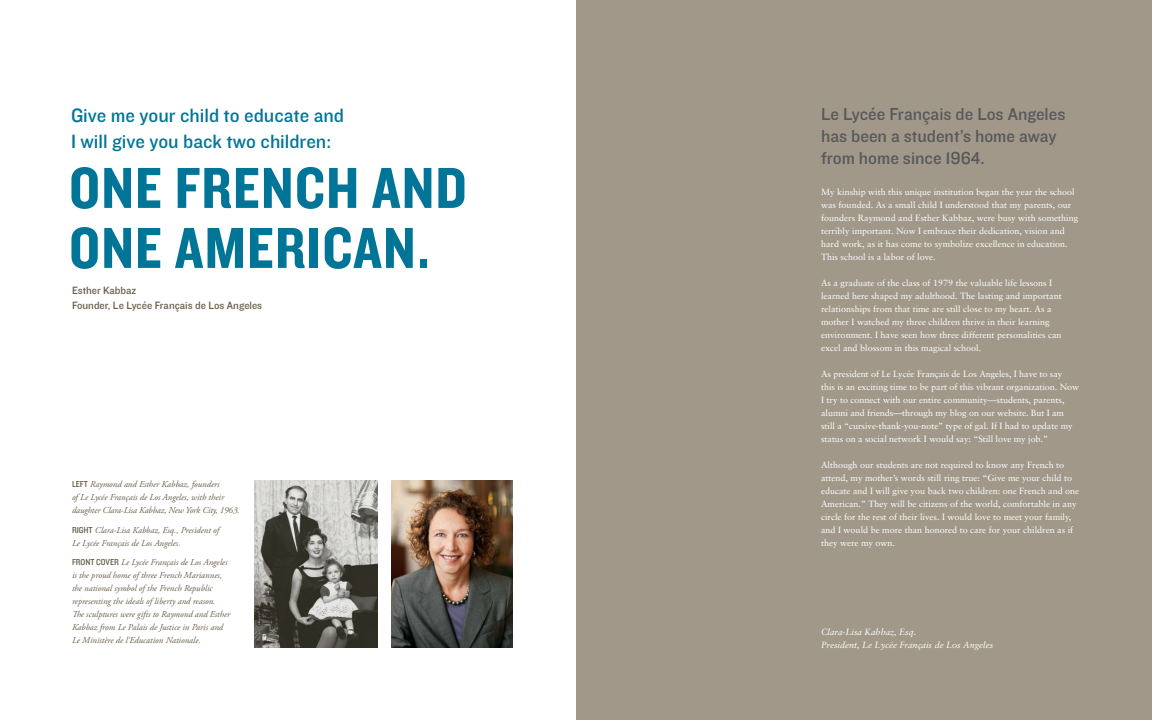
<style>
.page{position:relative;width:1152px;height:720px;background:#fff}
.page>*{position:absolute;margin:0;border:0;box-sizing:border-box;transform-origin:0 0}
.A_Big_idea_head{font:60px/60px "Knockout HTF50 Welterweight";letter-spacing:.02em;color:#007598}
.A_PQ{font:20px/26px "Knockout HTF31 Junior Middlewt";color:#007598}
.A_PQ-2{font:18px/22px "Knockout HTF31 Junior Middlewt";color:#57585a}
.A_PQ-3{font:11px "Knockout HTF31 Junior Middlewt";color:#685d49}
.A_Historical{font:9px/13px "Sabon";color:#fff}
.A_historical_body{font:italic 9px/13px "Adobe Garamond Pro";color:#685d49}
.A_Historical-2{font:italic 9px/13px "Sabon";color:#fff}
.s1{font-family:"Knockout HTF30 Junior Welterwt";font-style:normal}
</style>
<div class="page">
<div style="left:576px;top:0;width:576px;height:720px;background:#a1988a"></div>
<img style="left:391px;top:481px;width:122px;height:167px">
<img style="left:254px;top:481px;width:124px;height:167px">
<p class="A_PQ" style="left:71px;top:103px;width:275px">Give me your child to educate and<br>I will give you back two children:</p>
<p class="A_Big_idea_head" style="left:69px;top:160px;width:399px">ONE FRENCH AND<br>ONE AMERICAN.</p>
<p class="A_PQ-3" style="left:72px;top:285px;width:66px">Esther Kabbaz</p>
<p class="A_PQ-3" style="left:72px;top:300px;width:192px">Founder, Le Lycée Français de Los Angeles</p>
<p class="A_historical_body" style="left:72px;top:478px;width:169px"><span class="s1">LEFT</span> Raymond and Esther Kabbaz, founders<br>of Le Lycée Français de Los Angeles, with their daughter Clara-Lisa Kabbaz, New York City, 1963.</p>
<p class="A_historical_body" style="left:72px;top:524px;width:149px"><span class="s1">RIGHT</span> Clara-Lisa Kabbaz, Esq., President of<br>Le Lycée Français de Los Angeles.</p>
<p class="A_historical_body" style="left:72px;top:556px;width:160px"><span class="s1">FRONT COVER</span> Le Lycée Français de Los Angeles is the proud home of three French Mariannes, the national symbol of the French Republic representing the ideals of liberty and reason.<br>The sculptures were gifts to Raymond and Esther Kabbaz from Le Palais de Justice in Paris and Le Ministère de l’Education Nationale.</p>
<p class="A_PQ-2" style="left:821px;top:104px;width:246px">Le Lycée Français de Los Angeles has been a student’s home away from home since 1964.</p>
<p class="A_Historical" style="left:821px;top:186px;width:259px">My kinship with this unique institution began the year the school was founded. As a small child I understood that my parents, our founders Raymond and Esther Kabbaz, were busy with something terribly important. Now I embrace their dedication, vision and hard work, as it has come to symbolize excellence in education.<br>This school is a labor of love.</p>
<p class="A_Historical" style="left:821px;top:277px;width:242px">As a graduate of the class of 1979 the valuable life lessons I learned here shaped my adulthood. The lasting and important relationships from that time are still close to my heart. As a mother I watched my three children thrive in their learning environment. I have seen how three different personalities can excel and blossom in this magical school.</p>
<p class="A_Historical" style="left:821px;top:368px;width:259px">As president of Le Lycée Français de Los Angeles, I have to say<br>this is an exciting time to be part of this vibrant organization. Now I try to connect with our entire community—students, parents, alumni and friends—through my blog on our website. But I am still a “cursive-thank-you-note” type of gal. If I had to update my status on a social network I would say: “Still love my job.”</p>
<p class="A_Historical" style="left:821px;top:459px;width:260px">Although our students are not required to know any French to attend, my mother’s words still ring true: “Give me your child to educate and I will give you back two children: one French and one American.” They will be citizens of the world, comfortable in any circle for the rest of their lives. I would love to meet your family, and I would be more than honored to care for your children as if they were my own.</p>
<p class="A_Historical-2" style="left:821px;top:625px;width:174px">Clara-Lisa Kabbaz, Esq.<br>President, Le Lycée Français de Los Angeles</p>
</div>
